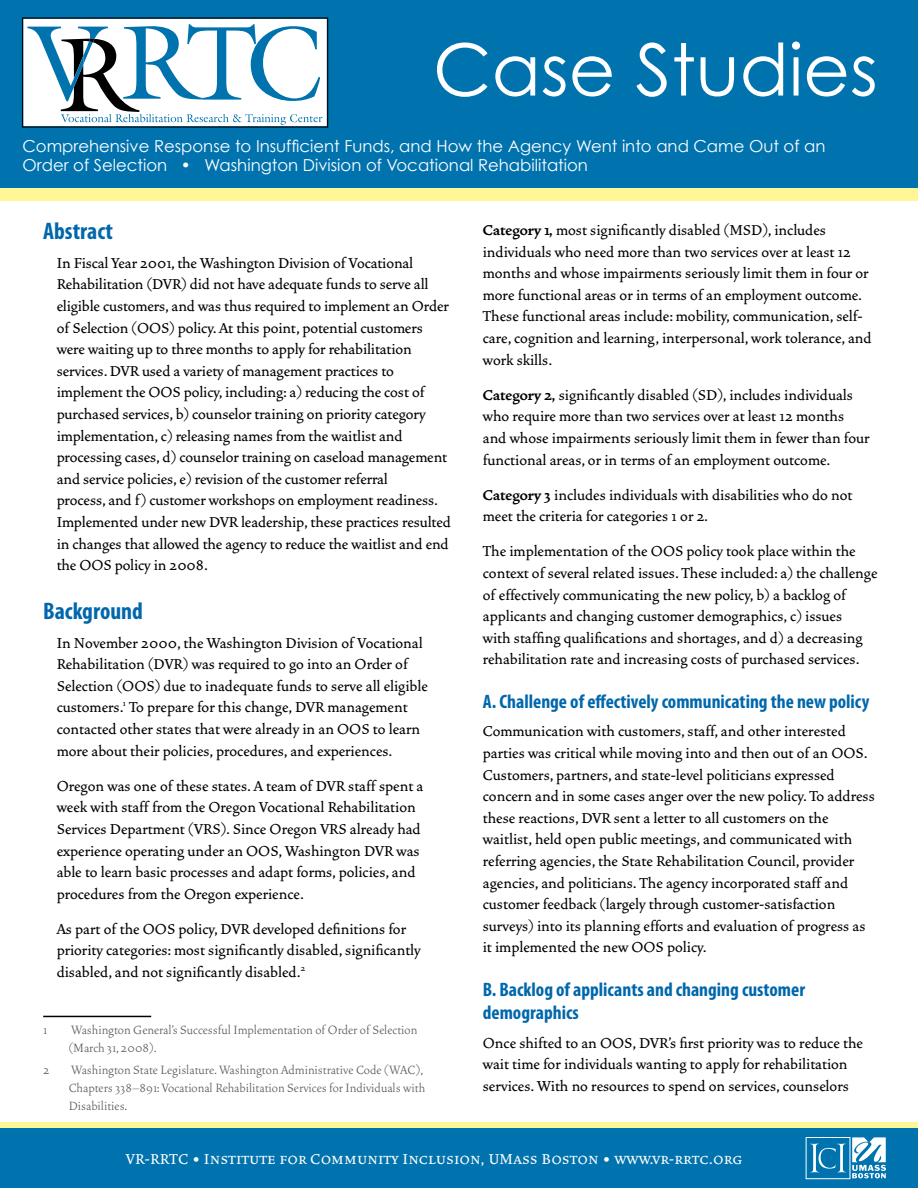
<style>
.page{position:relative;width:918px;height:1188px;background:#fff}
.page>*{position:absolute;margin:0;border:0;box-sizing:border-box;transform-origin:0 0}
.t1{font:72px "Century Gothic";color:#fff}
.t2{font:700 condensed 24px "Myriad Pro";color:#0067ac}
.t3{font:700 condensed 19.5px/23.4px "Myriad Pro";color:#0067ac}
.t4{font:500 18px/21.6px "Vendetta";color:#000}
.t5{font:18px "Vendetta Medium Small Caps";color:#fff}
.t6{font:16.5px/19.8px "Century Gothic";color:#fff}
.t7{font:300 15px/18px "Vendetta";color:#58595b}
.s1{font-weight:700}
</style>
<div class="page">
<hr style="left:43px;top:1016px;width:108px;height:1px;background:#000">
<div style="left:0;top:1122px;width:918px;height:12px;background:#fff698"></div>
<div style="left:0;top:1128px;width:918px;height:60px;background:#0073ae"></div>
<div style="left:0;top:0;width:918px;height:189px;background:#0073ae"></div>
<div style="left:23px;top:18px;width:304px;height:109px;background:#fff"></div>
<svg style="left:27px;top:24px;width:295px;height:101px"></svg>
<div style="left:806px;top:1137px;width:44px;height:42px;border:1px solid #fff"></div>
<svg style="left:810px;top:1144px;width:36px;height:28px"></svg>
<svg style="left:852px;top:1137px;width:34px;height:41px"></svg>
<div style="left:0;top:189px;width:918px;height:12px;background:#fff698"></div>
<h1 class="t1" style="left:433px;top:26px;width:446px">Case Studies</h1>
<p class="t6" style="left:22px;top:136px;width:804px">Comprehensive Response to Insufficient Funds, and How the Agency Went into and Came Out of an<br>Order of Selection • Washington Division of Vocational Rehabilitation</p>
<h2 class="t2" style="left:43px;top:218px;width:71px">Abstract</h2>
<p class="t4" style="left:57px;top:252px;width:396px">In Fiscal Year 2001, the Washington Division of Vocational Rehabilitation (DVR) did not have adequate funds to serve all eligible customers, and was thus required to implement an Order of Selection (OOS) policy. At this point, potential customers were waiting up to three months to apply for rehabilitation services. DVR used a variety of management practices to implement the OOS policy, including: a) reducing the cost of purchased services, b) counselor training on priority category implementation, c) releasing names from the waitlist and processing cases, d) counselor training on caseload management and service policies, e) revision of the customer referral<br>process, and f) customer workshops on employment readiness.<br>Implemented under new DVR leadership, these practices resulted in changes that allowed the agency to reduce the waitlist and end the OOS policy in 2008.</p>
<h2 class="t2" style="left:43px;top:598px;width:101px">Background</h2>
<p class="t4" style="left:57px;top:632px;width:373px">In November 2000, the Washington Division of Vocational Rehabilitation (DVR) was required to go into an Order of Selection (OOS) due to inadequate funds to serve all eligible customers.<sup>1</sup> To prepare for this change, DVR management contacted other states that were already in an OOS to learn more about their policies, procedures, and experiences.</p>
<p class="t4" style="left:57px;top:775px;width:368px">Oregon was one of these states. A team of DVR staff spent a week with staff from the Oregon Vocational Rehabilitation Services Department (VRS). Since Oregon VRS already had experience operating under an OOS, Washington DVR was able to learn basic processes and adapt forms, policies, and procedures from the Oregon experience.</p>
<p class="t4" style="left:57px;top:918px;width:366px">As part of the OOS policy, DVR developed definitions for priority categories: most significantly disabled, significantly disabled, and not significantly disabled.<sup>2</sup></p>
<p class="t7" style="left:43px;top:1022px;width:6px">1</p>
<p class="t7" style="left:69px;top:1022px;width:350px">Washington General’s Successful Implementation of Order of Selection (March 31, 2008).</p>
<p class="t7" style="left:43px;top:1061px;width:8px">2</p>
<p class="t7" style="left:69px;top:1061px;width:358px">Washington State Legislature.Washington Administrative Code (WAC),<br>Chapters 338–891: Vocational Rehabilitation Services for Individuals with<br>Disabilities.</p>
<p class="t4" style="left:483px;top:220px;width:390px"><span class="s1">Category 1,</span> most significantly disabled (MSD), includes individuals who need more than two services over at least 12 months and whose impairments seriously limit them in four or more functional areas or in terms of an employment outcome.<br>These functional areas include: mobility, communication, self&shy;care, cognition and learning, interpersonal, work tolerance, and work skills.</p>
<p class="t4" style="left:483px;top:384px;width:388px"><span class="s1">Category 2,</span> significantly disabled (SD), includes individuals who require more than two services over at least 12 months and whose impairments seriously limit them in fewer than four functional areas, or in terms of an employment outcome.</p>
<p class="t4" style="left:483px;top:484px;width:371px"><span class="s1">Category 3</span> includes individuals with disabilities who do not meet the criteria for categories 1 or 2.</p>
<p class="t4" style="left:483px;top:541px;width:396px">The implementation of the OOS policy took place within the context of several related issues. These included: a) the challenge of effectively communicating the new policy, b) a backlog of applicants and changing customer demographics, c) issues<br>with staffing qualifications and shortages, and d) a decreasing rehabilitation rate and increasing costs of purchased services.</p>
<p class="t3" style="left:483px;top:690px;width:388px">A. Challenge of effectively communicating the new policy</p>
<p class="t4" style="left:483px;top:721px;width:393px">Communication with customers, staff, and other interested parties was critical while moving into and then out of an OOS.<br>Customers, partners, and state-level politicians expressed concern and in some cases anger over the new policy. To address these reactions, DVR sent a letter to all customers on the waitlist, held open public meetings, and communicated with referring agencies, the State Rehabilitation Council, provider agencies, and politicians. The agency incorporated staff and customer feedback (largely through customer-satisfaction surveys) into its planning efforts and evaluation of progress as it implemented the new OOS policy.</p>
<p class="t3" style="left:483px;top:978px;width:324px">B. Backlog of applicants and changing customer demographics</p>
<p class="t4" style="left:483px;top:1032px;width:382px">Once shifted to an OOS, DVR’s first priority was to reduce the wait time for individuals wanting to apply for rehabilitation services. With no resources to spend on services, counselors</p>
<p class="t5" style="left:126px;top:1151px;width:618px">VR-RRTC • Institute for Community Inclusion, UMass Boston • www.vr-rrtc.org</p>
</div>
